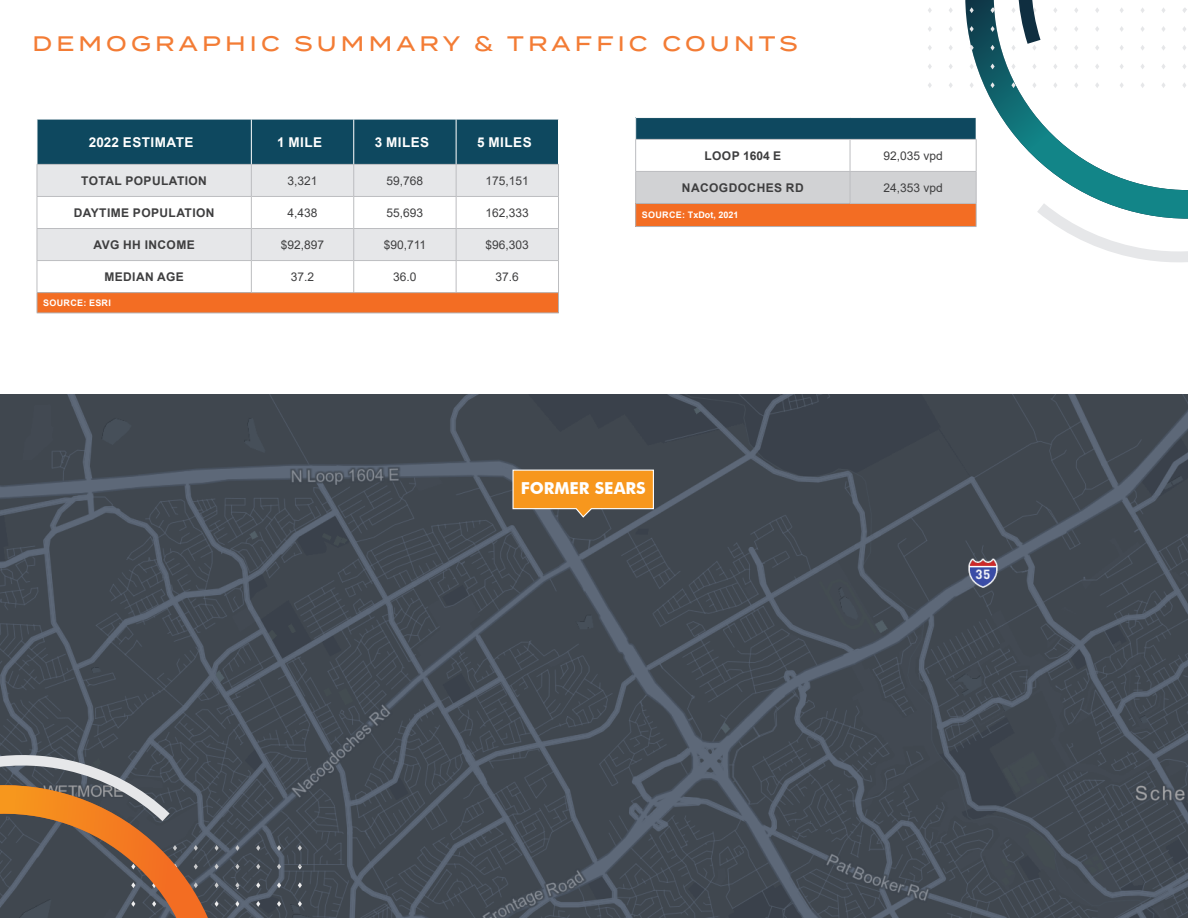
<style>
.page{position:relative;width:1188px;height:918px;background:#fff}
.page>*{position:absolute;margin:0;border:0;box-sizing:border-box;transform-origin:0 0}
.Heading{font:500 21px "Termina";letter-spacing:.2em;color:#f37c35}
.t1{font:700 16.5px "Futura BT";color:#fff}
.Bold_Table_Header{font:700 13.5px "Arial";letter-spacing:.035em;color:#fff}
.Table_Content{font:12px "Arial";color:#3e3e3f}
.Bold_Table_Content{font:700 12px "Arial";letter-spacing:.035em;color:#3e3e3f}
.Bold_Table_Content-2{font:700 9px "Arial";letter-spacing:.01em;color:#fff}
.Bold_Table_Content-3{font:700 9px "Arial";letter-spacing:.035em;color:#fff}
</style>
<div class="page">
<img style="left:0;top:394px;width:1188px;height:524px">
<div style="left:38px;top:120px;width:520px;height:44px;background:#0e485f"></div>
<div style="left:38px;top:165px;width:520px;height:31px;background:#e6e7e9"></div>
<svg style="left:38px;top:197px;width:520px;height:95px"></svg>
<div style="left:37px;top:293px;width:522px;height:20px;background:#f36d23"></div>
<hr style="left:37px;top:292px;width:214px;height:1px;background:#b2b3b7">
<svg style="left:37px;top:293px;width:1px;height:20px"></svg>
<svg style="left:558px;top:293px;width:1px;height:20px"></svg>
<hr style="left:37px;top:313px;width:214px;height:1px;background:#b2b3b7">
<hr style="left:251px;top:313px;width:103px;height:1px;background:#b2b3b7">
<hr style="left:354px;top:313px;width:102px;height:1px;background:#b2b3b7">
<hr style="left:456px;top:313px;width:103px;height:1px;background:#b2b3b7">
<hr style="left:251px;top:119px;width:1px;height:45px;background:#fff">
<hr style="left:353px;top:119px;width:1px;height:45px;background:#fff">
<hr style="left:456px;top:119px;width:1px;height:45px;background:#fff">
<hr style="left:37px;top:164px;width:214px;height:1px;background:#bcbdc0">
<hr style="left:37px;top:165px;width:1px;height:31px;background:#bcbdc0">
<hr style="left:251px;top:164px;width:103px;height:1px;background:#bcbdc0">
<hr style="left:251px;top:165px;width:1px;height:31px;background:#bcbdc0">
<hr style="left:354px;top:164px;width:102px;height:1px;background:#bcbdc0">
<hr style="left:353px;top:165px;width:1px;height:31px;background:#bcbdc0">
<hr style="left:456px;top:164px;width:103px;height:1px;background:#bcbdc0">
<hr style="left:456px;top:165px;width:1px;height:31px;background:#bcbdc0">
<hr style="left:558px;top:165px;width:1px;height:31px;background:#bcbdc0">
<hr style="left:37px;top:196px;width:214px;height:1px;background:#bcbdc0">
<hr style="left:37px;top:197px;width:1px;height:31px;background:#bcbdc0">
<hr style="left:251px;top:196px;width:103px;height:1px;background:#bcbdc0">
<hr style="left:251px;top:197px;width:1px;height:31px;background:#bcbdc0">
<hr style="left:354px;top:196px;width:102px;height:1px;background:#bcbdc0">
<hr style="left:353px;top:197px;width:1px;height:31px;background:#bcbdc0">
<hr style="left:456px;top:196px;width:103px;height:1px;background:#bcbdc0">
<hr style="left:456px;top:197px;width:1px;height:31px;background:#bcbdc0">
<hr style="left:558px;top:197px;width:1px;height:31px;background:#bcbdc0">
<hr style="left:37px;top:228px;width:214px;height:1px;background:#bcbdc0">
<hr style="left:37px;top:229px;width:1px;height:31px;background:#bcbdc0">
<hr style="left:251px;top:228px;width:103px;height:1px;background:#bcbdc0">
<hr style="left:251px;top:229px;width:1px;height:31px;background:#bcbdc0">
<hr style="left:354px;top:228px;width:102px;height:1px;background:#bcbdc0">
<hr style="left:353px;top:229px;width:1px;height:31px;background:#bcbdc0">
<hr style="left:456px;top:228px;width:103px;height:1px;background:#bcbdc0">
<hr style="left:456px;top:229px;width:1px;height:31px;background:#bcbdc0">
<hr style="left:558px;top:229px;width:1px;height:31px;background:#bcbdc0">
<hr style="left:37px;top:260px;width:214px;height:1px;background:#bcbdc0">
<hr style="left:37px;top:261px;width:1px;height:31px;background:#bcbdc0">
<hr style="left:251px;top:260px;width:103px;height:1px;background:#bcbdc0">
<hr style="left:251px;top:261px;width:1px;height:31px;background:#bcbdc0">
<hr style="left:354px;top:260px;width:102px;height:1px;background:#bcbdc0">
<hr style="left:353px;top:261px;width:1px;height:31px;background:#bcbdc0">
<hr style="left:456px;top:260px;width:103px;height:1px;background:#bcbdc0">
<hr style="left:456px;top:261px;width:1px;height:31px;background:#bcbdc0">
<hr style="left:558px;top:261px;width:1px;height:31px;background:#bcbdc0">
<hr style="left:251px;top:292px;width:103px;height:1px;background:#bcbdc0">
<hr style="left:354px;top:292px;width:102px;height:1px;background:#bcbdc0">
<hr style="left:456px;top:292px;width:103px;height:1px;background:#bcbdc0">
<hr style="left:635px;top:226px;width:215px;height:1px;background:#b2b3b7">
<hr style="left:850px;top:226px;width:126px;height:1px;background:#b2b3b7">
<svg style="left:635px;top:118px;width:296px;height:108px"></svg>
<hr style="left:635px;top:139px;width:215px;height:1px;background:#bcbdc0">
<hr style="left:635px;top:140px;width:1px;height:31px;background:#bcbdc0">
<hr style="left:850px;top:139px;width:127px;height:1px;background:#bcbdc0">
<hr style="left:850px;top:140px;width:1px;height:31px;background:#bcbdc0">
<hr style="left:635px;top:171px;width:215px;height:1px;background:#bcbdc0">
<hr style="left:635px;top:172px;width:1px;height:31px;background:#bcbdc0">
<hr style="left:850px;top:171px;width:127px;height:1px;background:#bcbdc0">
<hr style="left:850px;top:172px;width:1px;height:31px;background:#bcbdc0">
<hr style="left:850px;top:203px;width:127px;height:1px;background:#bcbdc0">
<svg style="left:277px;top:845px;width:4px;height:6px"></svg>
<svg style="left:298px;top:845px;width:4px;height:6px"></svg>
<svg style="left:277px;top:864px;width:4px;height:6px"></svg>
<svg style="left:298px;top:864px;width:4px;height:6px"></svg>
<svg style="left:277px;top:882px;width:4px;height:6px"></svg>
<svg style="left:298px;top:882px;width:4px;height:6px"></svg>
<svg style="left:277px;top:901px;width:4px;height:6px"></svg>
<svg style="left:298px;top:901px;width:4px;height:6px"></svg>
<svg style="left:0;top:750px;width:262px;height:168px;background:#675b54"></svg>
<svg style="left:1116px;top:253px;width:72px;height:9px"></svg>
<svg style="left:931px;top:0;width:257px;height:253px"></svg>
<svg style="left:1120px;top:82px;width:4px;height:6px"></svg>
<svg style="left:1141px;top:82px;width:4px;height:6px"></svg>
<svg style="left:1161px;top:82px;width:5px;height:6px"></svg>
<svg style="left:1182px;top:82px;width:4px;height:6px"></svg>
<svg style="left:928px;top:7px;width:4px;height:6px"></svg>
<svg style="left:949px;top:7px;width:4px;height:6px"></svg>
<svg style="left:970px;top:7px;width:4px;height:6px"></svg>
<svg style="left:991px;top:7px;width:4px;height:6px"></svg>
<svg style="left:928px;top:26px;width:4px;height:6px"></svg>
<svg style="left:949px;top:26px;width:4px;height:6px"></svg>
<svg style="left:970px;top:26px;width:4px;height:6px"></svg>
<svg style="left:991px;top:26px;width:4px;height:6px"></svg>
<svg style="left:928px;top:45px;width:4px;height:6px"></svg>
<svg style="left:949px;top:45px;width:4px;height:6px"></svg>
<svg style="left:970px;top:45px;width:4px;height:6px"></svg>
<svg style="left:991px;top:45px;width:4px;height:6px"></svg>
<svg style="left:928px;top:64px;width:4px;height:5px"></svg>
<svg style="left:949px;top:64px;width:4px;height:5px"></svg>
<svg style="left:970px;top:64px;width:4px;height:5px"></svg>
<svg style="left:991px;top:64px;width:4px;height:5px"></svg>
<svg style="left:928px;top:82px;width:4px;height:6px"></svg>
<svg style="left:949px;top:82px;width:4px;height:6px"></svg>
<svg style="left:970px;top:82px;width:4px;height:6px"></svg>
<svg style="left:991px;top:82px;width:4px;height:6px"></svg>
<svg style="left:1011px;top:82px;width:5px;height:6px"></svg>
<svg style="left:1032px;top:82px;width:5px;height:6px"></svg>
<svg style="left:1053px;top:82px;width:4px;height:6px"></svg>
<svg style="left:1074px;top:82px;width:4px;height:6px"></svg>
<svg style="left:1095px;top:82px;width:4px;height:6px"></svg>
<svg style="left:1011px;top:0;width:177px;height:69px"></svg>
<svg style="left:512px;top:469px;width:143px;height:50px;background:#d28d35"></svg>
<p class="Heading" style="left:32px;top:28px;width:767px">DEMOGRAPHIC SUMMARY &amp; TRAFFIC COUNTS</p>
<p class="Bold_Table_Header" style="left:89px;top:132px;width:106px">2022 ESTIMATE</p>
<p class="Bold_Table_Header" style="left:277px;top:132px;width:47px">1 MILE</p>
<p class="Bold_Table_Header" style="left:375px;top:132px;width:56px">3 MILES</p>
<p class="Bold_Table_Header" style="left:477px;top:132px;width:56px">5 MILES</p>
<p class="Bold_Table_Content" style="left:81px;top:172px;width:127px">TOTAL POPULATION</p>
<p class="Table_Content" style="left:288px;top:172px;width:32px">3,321</p>
<p class="Table_Content" style="left:387px;top:172px;width:38px">59,768</p>
<p class="Table_Content" style="left:486px;top:172px;width:45px">175,151</p>
<p class="Bold_Table_Content" style="left:74px;top:204px;width:142px">DAYTIME POPULATION</p>
<p class="Table_Content" style="left:288px;top:204px;width:32px">4,438</p>
<p class="Table_Content" style="left:387px;top:204px;width:38px">55,693</p>
<p class="Table_Content" style="left:486px;top:204px;width:45px">162,333</p>
<p class="Bold_Table_Content" style="left:94px;top:236px;width:103px">AVG HH INCOME</p>
<p class="Table_Content" style="left:281px;top:236px;width:45px">$92,897</p>
<p class="Table_Content" style="left:384px;top:236px;width:44px">$90,711</p>
<p class="Table_Content" style="left:486px;top:236px;width:45px">$96,303</p>
<p class="Bold_Table_Content" style="left:104px;top:268px;width:81px">MEDIAN AGE</p>
<p class="Table_Content" style="left:291px;top:268px;width:25px">37.2</p>
<p class="Table_Content" style="left:393px;top:268px;width:25px">36.0</p>
<p class="Table_Content" style="left:496px;top:268px;width:25px">37.6</p>
<p class="Bold_Table_Content-3" style="left:43px;top:297px;width:69px">SOURCE: ESRI</p>
<p class="Bold_Table_Content" style="left:704px;top:147px;width:78px">LOOP 1604 E</p>
<p class="Table_Content" style="left:883px;top:147px;width:61px">92,035 vpd</p>
<p class="Bold_Table_Content" style="left:682px;top:179px;width:123px">NACOGDOCHES RD</p>
<p class="Table_Content" style="left:883px;top:179px;width:61px">24,353 vpd</p>
<p class="Bold_Table_Content-2" style="left:642px;top:209px;width:98px">SOURCE: TxDot, 2021</p>
<p class="t1" style="left:521px;top:478px;width:127px">FORMER SEARS</p>
</div>
